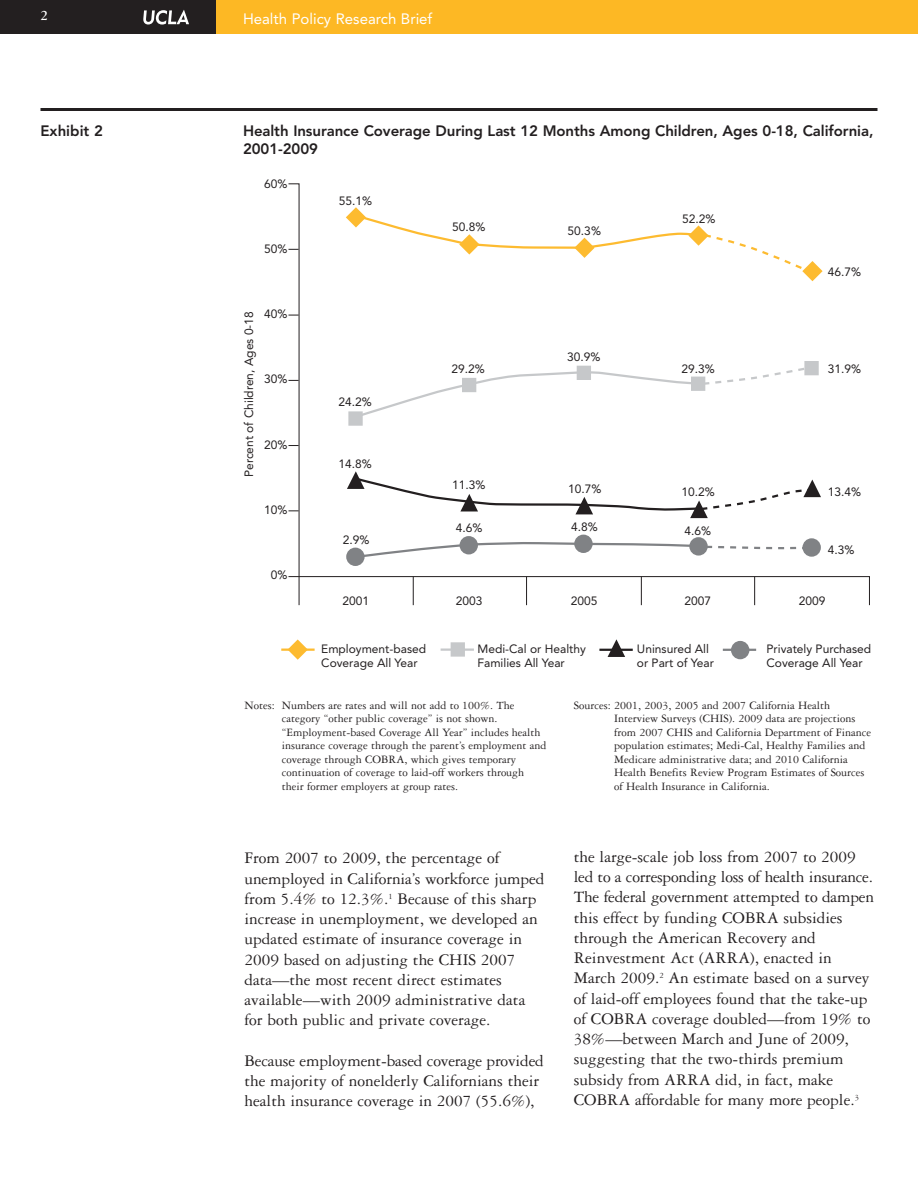
<style>
.page{position:relative;width:918px;height:1188px;background:#fff}
.page>*{position:absolute;margin:0;border:0;box-sizing:border-box;transform-origin:0 0}
.t1{font:17.25px/20.2px "Garamond Three";color:#231f20}
.t2{font:800 15px/18px "Avenir";letter-spacing:-.005em;color:#231f20}
.t3{font:15px "Avenir";color:#fff}
.t4{font:700 15px "Garamond Three";color:#fff}
.t5{font:12px/13.5px "Garamond Three";color:#231f20}
.t6{font:12px/13.5px "Avenir";color:#231f20}
</style>
<div class="page">
<div style="left:216px;top:0;width:702px;height:34px;background:#fdb824"></div>
<div style="left:0;top:0;width:216px;height:34px;background:#231f20"></div>
<svg style="left:143px;top:10px;width:46px;height:15px"></svg>
<hr style="left:40px;top:108px;width:838px;height:3px;background:#231f20">
<svg style="left:288px;top:183px;width:582px;height:423px"></svg>
<svg style="left:288px;top:639px;width:20px;height:21px"></svg>
<div style="left:451px;top:642px;width:14px;height:15px;background:#c6c8ca"></div>
<svg style="left:608px;top:639px;width:17px;height:18px"></svg>
<div style="left:731px;top:641px;width:18px;height:18px;background:#808285;border-radius:50%"></div>
<hr style="left:281px;top:649px;width:34px;height:2px;background:#fdbb30">
<hr style="left:441px;top:649px;width:33px;height:2px;background:#c6c8ca">
<hr style="left:599px;top:649px;width:34px;height:2px;background:#231f20">
<hr style="left:723px;top:649px;width:33px;height:2px;background:#808285">
<p class="t4" style="left:40px;top:10px;width:9px">2</p>
<p class="t3" style="left:243px;top:13px;width:191px">Health Policy Research Brief</p>
<p class="t2" style="left:40px;top:123px;width:64px">Exhibit 2</p>
<p class="t2" style="left:243px;top:123px;width:632px">Health Insurance Coverage During Last 12 Months Among Children, Ages 0-18, California,<br>2001-2009</p>
<p class="t6" style="left:264px;top:178px;width:25px">60%</p>
<p class="t6" style="left:264px;top:243px;width:25px">50%</p>
<p class="t6" style="left:243px;top:477px;width:167px;rotate:-90deg">Percent of Children, Ages 0-18</p>
<p class="t6" style="left:264px;top:308px;width:25px">40%</p>
<p class="t6" style="left:264px;top:373px;width:25px">30%</p>
<p class="t6" style="left:264px;top:439px;width:25px">20%</p>
<p class="t6" style="left:264px;top:504px;width:25px">10%</p>
<p class="t6" style="left:271px;top:569px;width:18px">0%</p>
<p class="t6" style="left:339px;top:195px;width:35px">55.1%</p>
<p class="t6" style="left:338px;top:396px;width:35px">24.2%</p>
<p class="t6" style="left:338px;top:458px;width:35px">14.8%</p>
<p class="t6" style="left:343px;top:534px;width:28px">2.9%</p>
<p class="t6" style="left:452px;top:221px;width:35px">50.8%</p>
<p class="t6" style="left:568px;top:225px;width:35px">50.3%</p>
<p class="t6" style="left:452px;top:363px;width:35px">29.2%</p>
<p class="t6" style="left:567px;top:351px;width:35px">30.9%</p>
<p class="t6" style="left:682px;top:214px;width:35px">52.2%</p>
<p class="t6" style="left:828px;top:266px;width:35px">46.7%</p>
<p class="t6" style="left:681px;top:363px;width:35px">29.3%</p>
<p class="t6" style="left:828px;top:363px;width:35px">31.9%</p>
<p class="t6" style="left:452px;top:479px;width:35px">11.3%</p>
<p class="t6" style="left:568px;top:483px;width:35px">10.7%</p>
<p class="t6" style="left:682px;top:486px;width:35px">10.2%</p>
<p class="t6" style="left:828px;top:486px;width:35px">13.4%</p>
<p class="t6" style="left:456px;top:522px;width:28px">4.6%</p>
<p class="t6" style="left:571px;top:521px;width:28px">4.8%</p>
<p class="t6" style="left:685px;top:525px;width:28px">4.6%</p>
<p class="t6" style="left:828px;top:544px;width:28px">4.3%</p>
<p class="t6" style="left:342px;top:595px;width:28px">2001</p>
<p class="t6" style="left:456px;top:595px;width:28px">2003</p>
<p class="t6" style="left:571px;top:595px;width:28px">2005</p>
<p class="t6" style="left:684px;top:595px;width:28px">2007</p>
<p class="t6" style="left:799px;top:595px;width:28px">2009</p>
<p class="t6" style="left:321px;top:643px;width:106px">Employment-based<br>Coverage All Year</p>
<p class="t6" style="left:477px;top:643px;width:110px">Medi-Cal or Healthy<br>Families All Year</p>
<p class="t6" style="left:637px;top:643px;width:78px">Uninsured All or Part of Year</p>
<p class="t6" style="left:766px;top:643px;width:106px">Privately Purchased<br>Coverage All Year</p>
<p class="t5" style="left:282px;top:699px;width:266px;text-indent:-37px">Notes: Numbers are rates and will not add to 100%. The category “other public coverage” is not shown. “Employment-based Coverage All Year” includes health insurance coverage through the parent’s employment and coverage through COBRA, which gives temporary continuation of coverage to laid-off workers through their former employers at group rates.</p>
<p class="t5" style="left:614px;top:699px;width:259px;text-indent:-40px">Sources: 2001, 2003, 2005 and 2007 California Health Interview Surveys (CHIS). 2009 data are projections from 2007 CHIS and California Department of Finance population estimates; Medi-Cal, Healthy Families and Medicare administrative data; and 2010 California Health Benefits Review Program Estimates of Sources of Health Insurance in California.</p>
<p class="t1" style="left:244px;top:849px;width:301px">From 2007 to 2009, the percentage of unemployed in California’s workforce jumped from 5.4% to 12.3%.<sup>1</sup> Because of this sharp increase in unemployment, we developed an updated estimate of insurance coverage in 2009 based on adjusting the CHIS 2007 data—the most recent direct estimates available—with 2009 administrative data for both public and private coverage.</p>
<p class="t1" style="left:245px;top:1052px;width:301px">Because employment-based coverage provided the majority of nonelderly Californians their health insurance coverage in 2007 (55.6%),</p>
<p class="t1" style="left:574px;top:848px;width:302px">the large-scale job loss from 2007 to 2009 led to a corresponding loss of health insurance.<br>The federal government attempted to dampen this effect by funding COBRA subsidies through the American Recovery and Reinvestment Act (ARRA), enacted in March 2009.<sup>2</sup> An estimate based on a survey of laid-off employees found that the take-up of COBRA coverage doubled—from 19% to 38%—between March and June of 2009, suggesting that the two-thirds premium subsidy from ARRA did, in fact, make COBRA affordable for many more people.<sup>3</sup></p>
</div>
